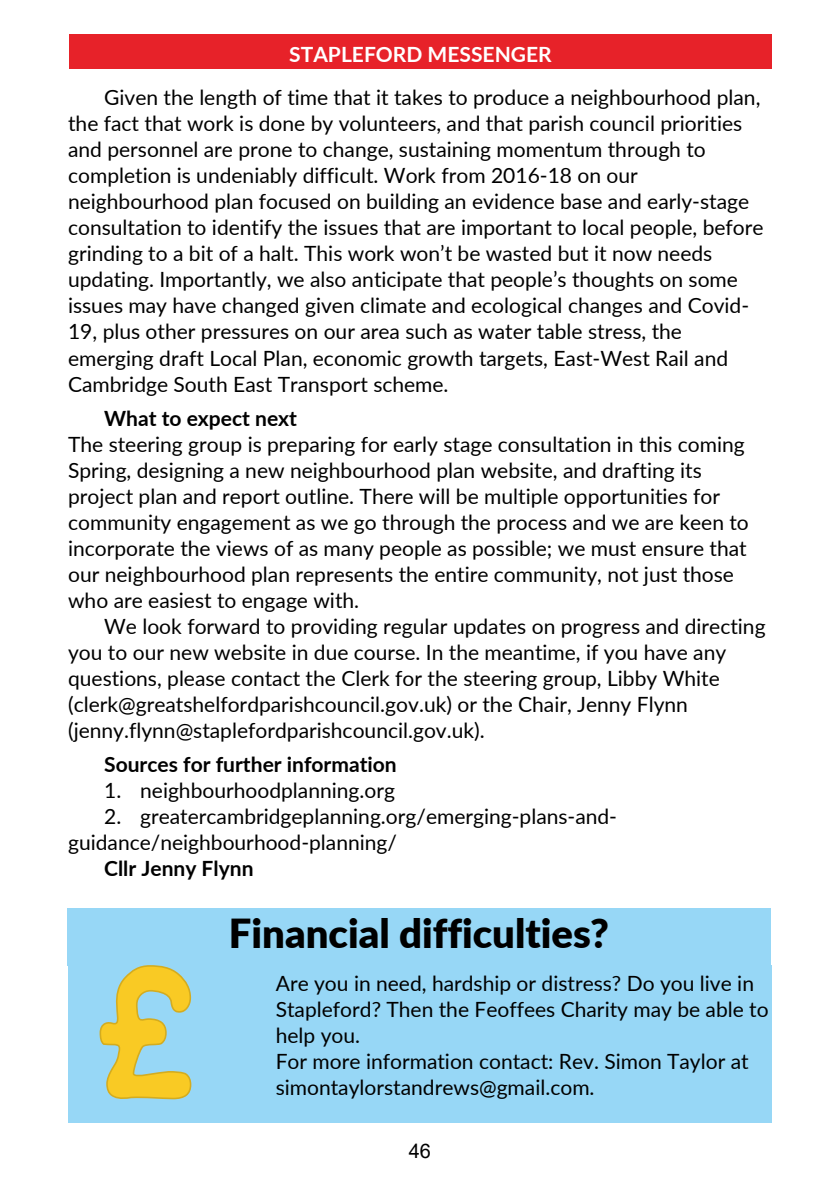
<style>
.page{position:relative;width:840px;height:1191px;background:#fff}
.page>*{position:absolute;margin:0;border:0;box-sizing:border-box;transform-origin:0 0}
.t1{font:900 40px "Lato";color:#000}
.t2{font:21px/26px "Lato";color:#000}
.t3{font:700 21px "Lato";color:#000}
.t4{font:700 21px "Lato";color:#fff}
.t5{font:20px "Arial";color:#000}
</style>
<div class="page">
<div style="left:69px;top:34px;width:702px;height:34px;background:#e72229"></div>
<div style="left:67px;top:908px;width:703px;height:57px;background:#97d7f6"></div>
<div style="left:68px;top:965px;width:703px;height:158px;background:#97d7f6"></div>
<svg style="left:99px;top:965px;width:93px;height:135px"></svg>
<p class="t4" style="left:289px;top:45px;width:264px">STAPLEFORD MESSENGER</p>
<p class="t2" style="left:68px;top:86px;width:696px;text-indent:36px">Given the length of time that it takes to produce a neighbourhood plan, the fact that work is done by volunteers, and that parish council priorities and personnel are prone to change, sustaining momentum through to completion is undeniably difficult. Work from 2016-18 on our neighbourhood plan focused on building an evidence base and early-stage consultation to identify the issues that are important to local people, before grinding to a bit of a halt. This work won’t be wasted but it now needs updating. Importantly, we also anticipate that people’s thoughts on some issues may have changed given climate and ecological changes and Covid-19, plus other pressures on our area such as water table stress, the emerging draft Local Plan, economic growth targets, East-West Rail and Cambridge South East Transport scheme.</p>
<p class="t3" style="left:104px;top:408px;width:194px">What to expect next</p>
<p class="t2" style="left:68px;top:432px;width:682px">The steering group is preparing for early stage consultation in this coming Spring, designing a new neighbourhood plan website, and drafting its project plan and report outline. There will be multiple opportunities for community engagement as we go through the process and we are keen to incorporate the views of as many people as possible; we must ensure that our neighbourhood plan represents the entire community, not just those who are easiest to engage with.</p>
<p class="t2" style="left:68px;top:614px;width:698px;text-indent:36px">We look forward to providing regular updates on progress and directing you to our new website in due course. In the meantime, if you have any questions, please contact the Clerk for the steering group, Libby White (clerk@greatshelfordparishcouncil.gov.uk) or the Chair, Jenny Flynn (jenny.flynn@staplefordparishcouncil.gov.uk).</p>
<p class="t3" style="left:104px;top:754px;width:294px">Sources for further information</p>
<p class="t2" style="left:104px;top:778px;width:292px">1. neighbourhoodplanning.org</p>
<p class="t2" style="left:68px;top:804px;width:550px;text-indent:36px">2. greatercambridgeplanning.org/emerging-plans-and&shy;guidance/neighbourhood-planning/</p>
<p class="t3" style="left:104px;top:858px;width:151px">Cllr Jenny Flynn</p>
<h1 class="t1" style="left:229px;top:915px;width:381px">Financial difficulties?</h1>
<p class="t2" style="left:275px;top:971px;width:494px">Are you in need, hardship or distress? Do you live in Stapleford? Then the Feoffees Charity may be able to help you.<br>For more information contact: Rev. Simon Taylor at simontaylorstandrews@gmail.com.</p>
<p class="t5" style="left:408px;top:1143px;width:24px">46</p>
</div>
